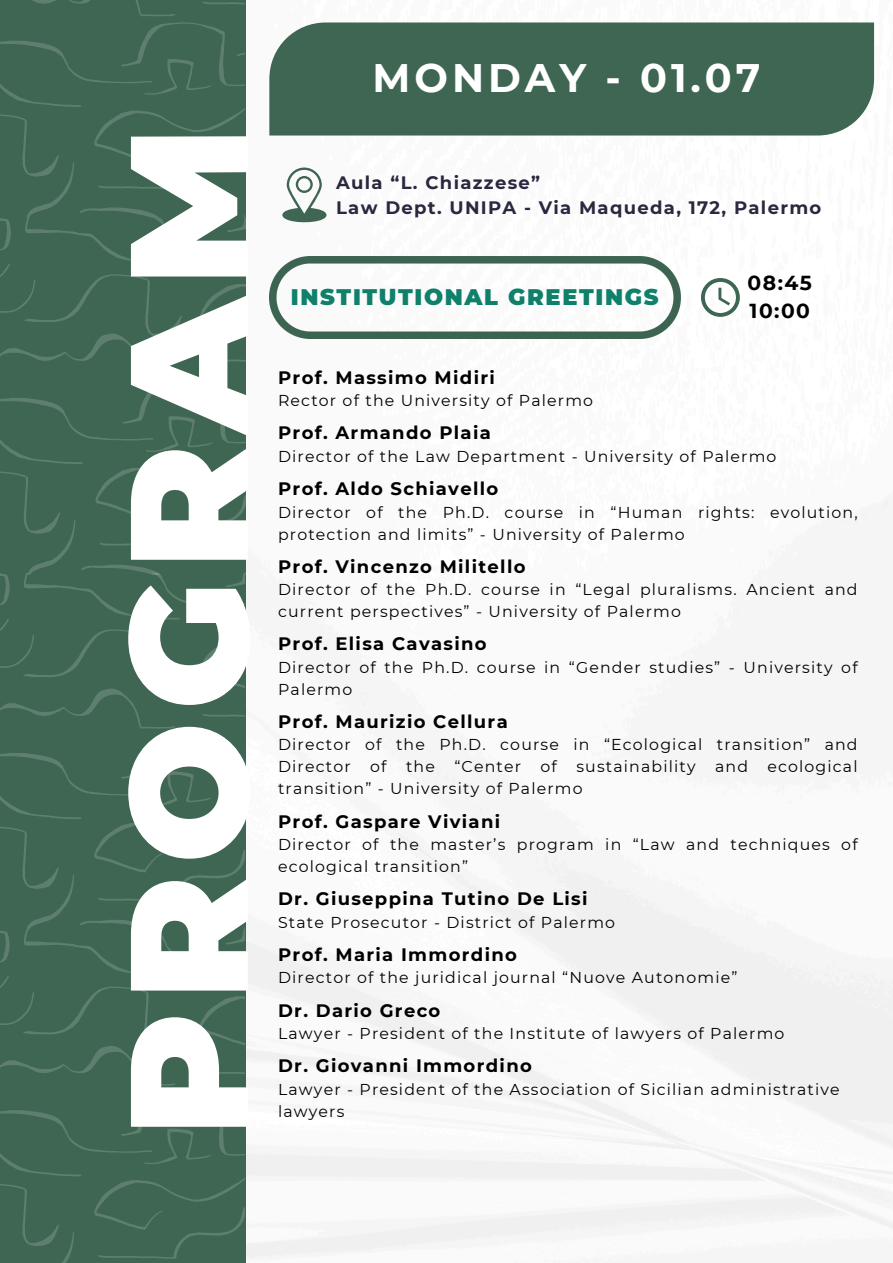
<style>
.page{position:relative;width:893px;height:1263px;background:#fff}
.page>*{position:absolute;margin:0;border:0;box-sizing:border-box;transform-origin:0 0}
.t1{font:900 166.88px "Montserrat";letter-spacing:.075em;color:#fff}
.t2{font:700 39.75px "Montserrat";letter-spacing:.1em;color:#fff}
.t3{font:900 22.5px "Montserrat";letter-spacing:.075em;color:#0f806a}
.t4{font:700 20.25px/28.1px "Montserrat";letter-spacing:.075em;color:#000}
.t5{font:700 18px "Montserrat";letter-spacing:.075em;color:#000}
.t6{font:700 18px/24.8px "Montserrat";letter-spacing:.075em;color:#2c273e}
.t7{font:15.75px/21.9px "Montserrat";letter-spacing:.075em;color:#000}
</style>
<div class="page">
<img style="left:246px;top:23px;width:647px;height:1240px">
<svg style="left:0;top:0;width:246px;height:1263px;background:#406753"></svg>
<div style="left:269px;top:22px;width:605px;height:113px;background:#3e6652"></div>
<svg style="left:282px;top:168px;width:44px;height:56px"></svg>
<img style="left:269px;top:256px;width:411px;height:83px">
<svg style="left:701px;top:278px;width:39px;height:39px"></svg>
<p class="t1" style="left:86px;top:1136px;width:1011px;rotate:-90deg">PROGRAM</p>
<p class="t2" style="left:372px;top:54px;width:389px">MONDAY - 01.07</p>
<p class="t6" style="left:336px;top:170px;width:487px">Aula “L. Chiazzese”<br>Law Dept. UNIPA - Via Maqueda, 172, Palermo</p>
<h2 class="t3" style="left:291px;top:283px;width:369px">INSTITUTIONAL GREETINGS</h2>
<h1 class="t4" style="left:747px;top:269px;width:66px">08:45<br>10:00</h1>
<p class="t5" style="left:278px;top:366px;width:218px">Prof. Massimo Midiri</p>
<p class="t7" style="left:278px;top:390px;width:316px">Rector of the University of Palermo</p>
<p class="t5" style="left:278px;top:422px;width:214px">Prof. Armando Plaia</p>
<p class="t7" style="left:278px;top:445px;width:500px">Director of the Law Department - University of Palermo</p>
<p class="t5" style="left:278px;top:478px;width:222px">Prof. Aldo Schiavello</p>
<p class="t7" style="left:278px;top:501px;width:581px">Director of the Ph.D. course in “Human rights: evolution, protection and limits” - University of Palermo</p>
<p class="t5" style="left:278px;top:555px;width:249px">Prof. Vincenzo Militello</p>
<p class="t7" style="left:278px;top:579px;width:581px">Director of the Ph.D. course in “Legal pluralisms. Ancient and current perspectives” - University of Palermo</p>
<p class="t5" style="left:278px;top:633px;width:210px">Prof. Elisa Cavasino</p>
<p class="t7" style="left:278px;top:656px;width:581px">Director of the Ph.D. course in “Gender studies” - University of<br>Palermo</p>
<p class="t5" style="left:278px;top:710px;width:231px">Prof. Maurizio Cellura</p>
<p class="t7" style="left:278px;top:734px;width:581px;text-align:justify">Director of the Ph.D. course in “Ecological transition” and Director of the “Center of sustainability and ecological transition” - University of Palermo</p>
<p class="t5" style="left:278px;top:810px;width:224px">Prof. Gaspare Viviani</p>
<p class="t7" style="left:278px;top:833px;width:581px">Director of the master’s program in “Law and techniques of ecological transition”</p>
<p class="t5" style="left:278px;top:888px;width:311px">Dr. Giuseppina Tutino De Lisi</p>
<p class="t7" style="left:278px;top:911px;width:338px">State Prosecutor - District of Palermo</p>
<p class="t5" style="left:278px;top:943px;width:240px">Prof. Maria Immordino</p>
<p class="t7" style="left:278px;top:967px;width:461px">Director of the juridical journal “Nuove Autonomie”</p>
<p class="t5" style="left:278px;top:999px;width:164px">Dr. Dario Greco</p>
<p class="t7" style="left:278px;top:1022px;width:508px">Lawyer - President of the Institute of lawyers of Palermo</p>
<p class="t5" style="left:278px;top:1055px;width:255px">Dr. Giovanni Immordino</p>
<p class="t7" style="left:278px;top:1078px;width:563px">Lawyer - President of the Association of Sicilian administrative lawyers</p>
</div>
